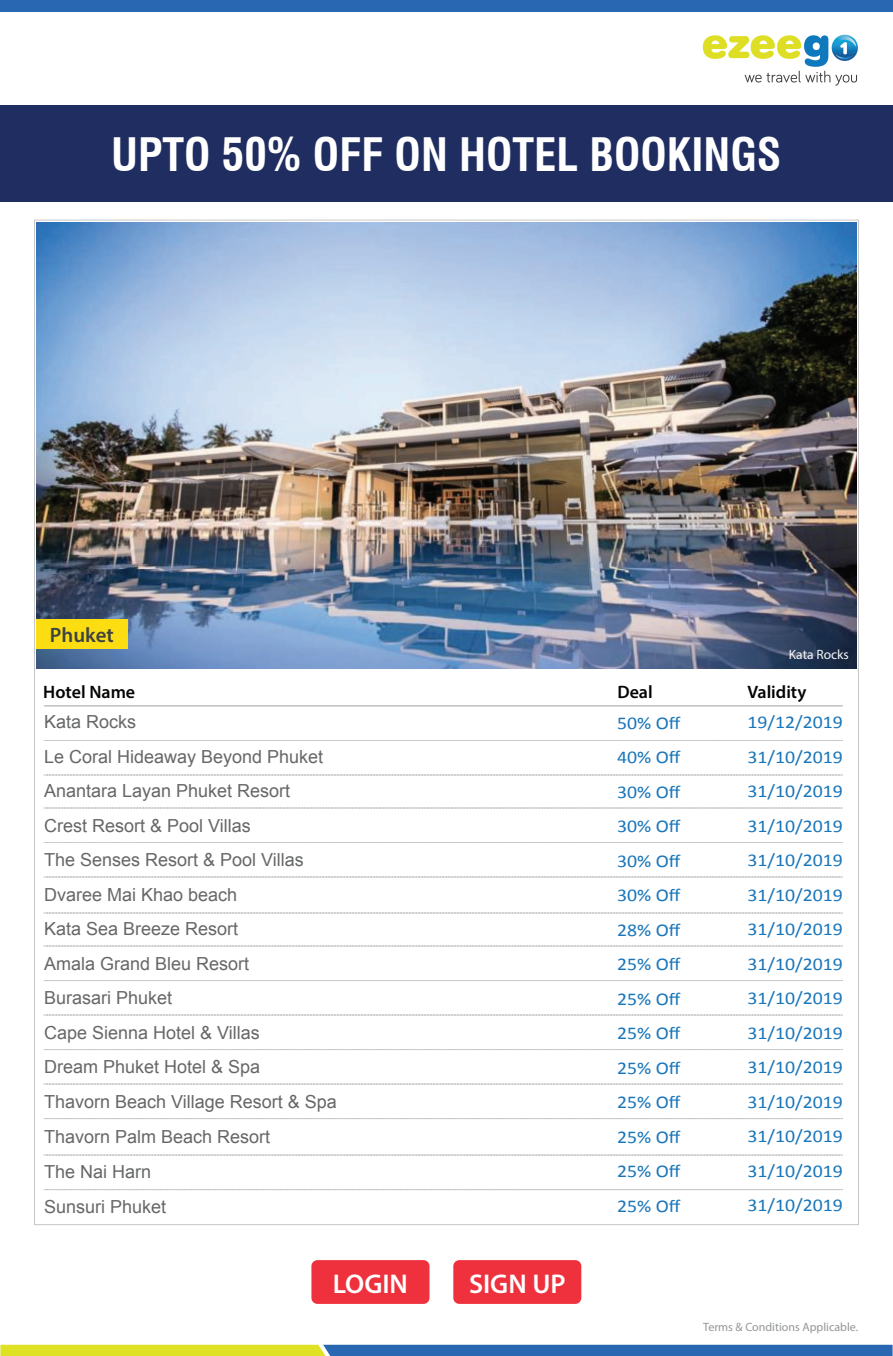
<style>
.page{position:relative;width:893px;height:1356px;background:#fff}
.page>*{position:absolute;margin:0;border:0;box-sizing:border-box;transform-origin:0 0}
.t1{font:700 condensed 45px "Swiss 721 BT";color:#fff}
.t2{font:600 27.15px "Myriad Pro";color:#fff}
.t3{font:600 20.85px "Myriad Pro";color:#3d4342}
.t4{font:18px/34.7px "Arial";color:#666767}
.t5{font:18px/34.5px "Calibri";color:#1976ba;text-align:justify;scale:1.1 1}
.t6{font:600 18px "Myriad Pro";color:#040503}
.t7{font:13.5px "Myriad Pro";color:#f5f7f7}
.t8{font:12px "Myriad Pro";color:#939698}
</style>
<div class="page">
<svg style="left:703px;top:35px;width:154px;height:51px"></svg>
<div style="left:0;top:0;width:893px;height:11px;background:#2a67b2"></div>
<div style="left:0;top:106px;width:893px;height:96px;background:#202d60"></div>
<img style="left:37px;top:223px;width:819px;height:445px">
<svg style="left:44px;top:740px;width:799px;height:1px"></svg>
<svg style="left:44px;top:775px;width:799px;height:1px"></svg>
<svg style="left:44px;top:808px;width:799px;height:1px"></svg>
<svg style="left:44px;top:842px;width:799px;height:1px"></svg>
<svg style="left:44px;top:877px;width:799px;height:1px"></svg>
<svg style="left:44px;top:913px;width:799px;height:1px"></svg>
<svg style="left:44px;top:946px;width:799px;height:1px"></svg>
<svg style="left:44px;top:980px;width:799px;height:1px"></svg>
<svg style="left:44px;top:1015px;width:799px;height:1px"></svg>
<svg style="left:44px;top:1049px;width:799px;height:1px"></svg>
<svg style="left:44px;top:1084px;width:799px;height:1px"></svg>
<svg style="left:44px;top:1118px;width:799px;height:1px"></svg>
<svg style="left:44px;top:1155px;width:799px;height:1px"></svg>
<svg style="left:44px;top:1189px;width:799px;height:1px"></svg>
<hr style="left:45px;top:705px;width:798px;height:1px;background:#c7c7c8">
<hr style="left:44px;top:705px;width:798px;height:1px;background:#c7c7c8">
<div style="left:37px;top:620px;width:91px;height:29px;background:#fbdd12"></div>
<div style="left:311px;top:1260px;width:118px;height:44px;background:#ee313c;border-radius:6px"></div>
<div style="left:453px;top:1260px;width:128px;height:44px;background:#ee313c;border-radius:6px"></div>
<svg style="left:0;top:1344px;width:893px;height:12px;background:#759a87"></svg>
<h1 class="t1" style="left:111px;top:128px;width:672px">UPTO 50% OFF ON HOTEL BOOKINGS</h1>
<p class="t3" style="left:50px;top:621px;width:65px">Phuket</p>
<p class="t6" style="left:43px;top:680px;width:93px">Hotel Name</p>
<p class="t4" style="left:44px;top:705px;width:294px">Kata Rocks<br>Le Coral Hideaway Beyond Phuket<br>Anantara Layan Phuket Resort<br>Crest Resort &amp; Pool Villas<br>The Senses Resort &amp; Pool Villas<br>Dvaree Mai Khao beach<br>Kata Sea Breeze Resort<br>Amala Grand Bleu Resort<br>Burasari Phuket<br>Cape Sienna Hotel &amp; Villas<br>Dream Phuket Hotel &amp; Spa<br>Thavorn Beach Village Resort &amp; Spa<br>Thavorn Palm Beach Resort<br>The Nai Harn<br>Sunsuri Phuket</p>
<h2 class="t2" style="left:333px;top:1266px;width:77px">LOGIN</h2>
<h2 class="t2" style="left:469px;top:1266px;width:98px">SIGN UP</h2>
<p class="t6" style="left:617px;top:680px;width:37px">Deal</p>
<p class="t5" style="left:617px;top:705px;width:59px">50% Off 40% Off 30% Off 30% Off 30% Off 30% Off 28% Off 25% Off 25% Off 25% Off 25% Off 25% Off 25% Off 25% Off 25% Off</p>
<p class="t7" style="left:789px;top:647px;width:62px">Kata Rocks</p>
<p class="t6" style="left:747px;top:680px;width:61px">Validity</p>
<p class="t5" style="left:747px;top:705px;width:88px">19/12/2019<br>31/10/2019<br>31/10/2019<br>31/10/2019<br>31/10/2019<br>31/10/2019<br>31/10/2019<br>31/10/2019<br>31/10/2019<br>31/10/2019<br>31/10/2019<br>31/10/2019<br>31/10/2019<br>31/10/2019<br>31/10/2019</p>
<p class="t8" style="left:703px;top:1319px;width:156px">Terms &amp; Conditions Applicable.</p>
</div>
